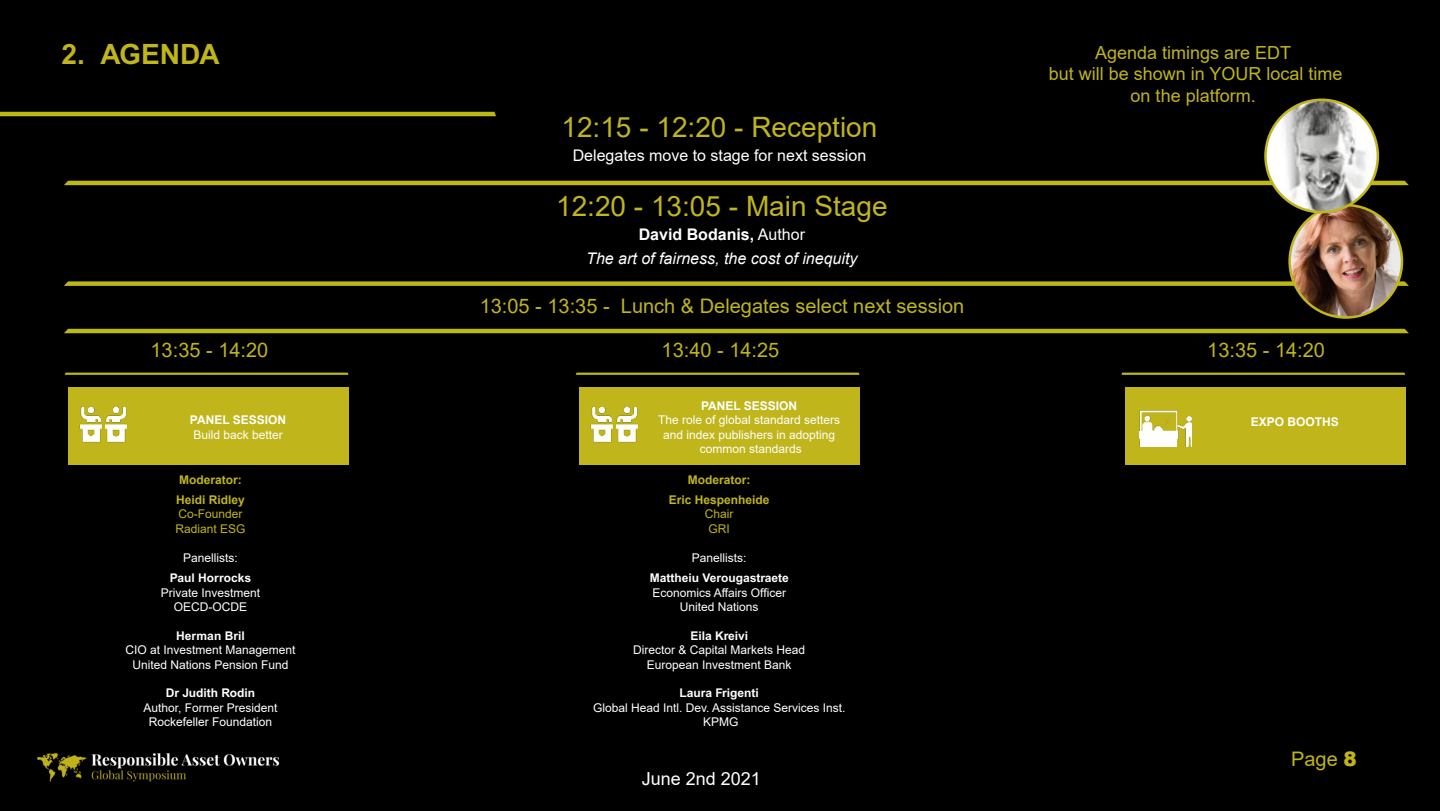
<style>
.page{position:relative;width:1440px;height:811px;background:#fff}
.page>*{position:absolute;margin:0;border:0;box-sizing:border-box;transform-origin:0 0}
.t1{font:28px "Arial";color:#c0b51b}
.t2{font:700 28px "Arial";color:#c0b51b}
.t3{font:20px "Arial";color:#c0b51b}
.t4{font:18px "Arial";color:#c0b51b}
.t5{font:18px "Arial";color:#fff}
.t6{font:16px "Arial";color:#fff}
.t7{font:italic 16px "Arial";color:#fff}
.t8{font:700 16px "Arial";color:#fff}
.t9{font:12px "Arial";color:#fff}
.t10{font:700 12px "Arial";color:#fff}
.t11{font:700 12px "Arial";color:#c0b51b}
.t12{font:700 12px "Arial";color:#fff}
.t13{font:12px "Arial";color:#c0b51b}
.s1{font-weight:400}
.s2{font-weight:900}
</style>
<div class="page">
<div style="left:0;top:0;width:1440px;height:810px;background:#000"></div>
<hr style="left:0;top:112px;width:496px;height:4px;background:#bdb814">
<svg style="left:576px;top:372px;width:284px;height:2px"></svg>
<svg style="left:65px;top:372px;width:284px;height:2px"></svg>
<svg style="left:1121px;top:372px;width:284px;height:2px"></svg>
<div style="left:579px;top:387px;width:281px;height:78px;background:#c0b51b"></div>
<div style="left:68px;top:387px;width:281px;height:78px;background:#c0b51b"></div>
<div style="left:1125px;top:387px;width:280px;height:78px;background:#c0b51b"></div>
<img style="left:590px;top:406px;width:48px;height:37px">
<img style="left:79px;top:406px;width:48px;height:37px">
<img style="left:1139px;top:410px;width:53px;height:36px">
<hr style="left:64px;top:181px;width:1345px;height:4px;background:#bdb814">
<svg style="left:64px;top:281px;width:1345px;height:5px;background:#a8a411"></svg>
<svg style="left:64px;top:328px;width:1345px;height:5px;background:#9e9a10"></svg>
<img style="left:37px;top:752px;width:243px;height:30px">
<img style="left:1290px;top:205px;width:112px;height:112px;border-radius:56px">
<div style="left:1288px;top:204px;width:115px;height:114px;border:3px solid #c0b51b;border-radius:50%"></div>
<img style="left:1266px;top:100px;width:112px;height:112px;border-radius:56px">
<div style="left:1264px;top:98px;width:115px;height:115px;border:3px solid #c0b51b;border-radius:50%"></div>
<p class="t2" style="left:62px;top:37px;width:160px">2. AGENDA</p>
<p class="t1" style="left:562px;top:107px;width:317px">12:15 - 12:20 - Reception</p>
<p class="t6" style="left:573px;top:144px;width:295px">Delegates move to stage for next session</p>
<p class="t1" style="left:556px;top:187px;width:333px">12:20 - 13:05 - Main Stage</p>
<p class="t8" style="left:639px;top:225px;width:168px">David Bodanis, <span class="s1">Author</span></p>
<p class="t7" style="left:586px;top:249px;width:273px">The art of fairness, the cost of inequity</p>
<p class="t3" style="left:480px;top:292px;width:486px">13:05 - 13:35 - Lunch &amp; Delegates select next session</p>
<p class="t4" style="left:1095px;top:40px;width:198px">Agenda timings are EDT</p>
<p class="t4" style="left:1049px;top:61px;width:295px">but will be shown in YOUR local time</p>
<p class="t4" style="left:1131px;top:83px;width:127px">on the platform.</p>
<p class="t3" style="left:151px;top:336px;width:119px">13:35 - 14:20</p>
<p class="t3" style="left:662px;top:336px;width:119px">13:40 - 14:25</p>
<p class="t3" style="left:1207px;top:336px;width:119px">13:35 - 14:20</p>
<p class="t12" style="left:190px;top:413px;width:98px">PANEL SESSION</p>
<p class="t9" style="left:193px;top:426px;width:91px">Build back better</p>
<p class="t11" style="left:179px;top:472px;width:64px">Moderator:</p>
<p class="t11" style="left:176px;top:493px;width:70px">Heidi Ridley</p>
<p class="t13" style="left:178px;top:506px;width:66px">Co-Founder</p>
<p class="t13" style="left:175px;top:520px;width:72px">Radiant ESG</p>
<p class="t9" style="left:183px;top:549px;width:56px">Panellists:</p>
<p class="t10" style="left:170px;top:570px;width:83px">Paul Horrocks</p>
<p class="t9" style="left:161px;top:584px;width:101px">Private Investment</p>
<p class="t9" style="left:174px;top:598px;width:75px">OECD-OCDE</p>
<p class="t10" style="left:176px;top:628px;width:70px">Herman Bril</p>
<p class="t9" style="left:125px;top:641px;width:172px">CIO at Investment Management</p>
<p class="t9" style="left:132px;top:656px;width:158px">United Nations Pension Fund</p>
<p class="t10" style="left:166px;top:686px;width:91px">Dr Judith Rodin</p>
<p class="t9" style="left:143px;top:699px;width:136px">Author, Former President</p>
<p class="t9" style="left:149px;top:713px;width:125px">Rockefeller Foundation</p>
<p class="t12" style="left:701px;top:399px;width:98px">PANEL SESSION</p>
<p class="t9" style="left:658px;top:411px;width:184px">The role of global standard setters</p>
<p class="t9" style="left:663px;top:426px;width:174px">and index publishers in adopting</p>
<p class="t9" style="left:700px;top:440px;width:104px">common standards</p>
<p class="t11" style="left:688px;top:472px;width:64px">Moderator:</p>
<p class="t11" style="left:669px;top:493px;width:102px">Eric Hespenheide</p>
<p class="t13" style="left:705px;top:506px;width:30px">Chair</p>
<p class="t13" style="left:709px;top:520px;width:23px">GRI</p>
<p class="t9" style="left:692px;top:549px;width:56px">Panellists:</p>
<p class="t10" style="left:650px;top:570px;width:141px">Mattheiu Verougastraete</p>
<p class="t9" style="left:652px;top:584px;width:135px">Economics Affairs Officer</p>
<p class="t9" style="left:680px;top:598px;width:80px">United Nations</p>
<p class="t10" style="left:690px;top:628px;width:59px">Eila Kreivi</p>
<p class="t9" style="left:633px;top:641px;width:174px">Director &amp; Capital Markets Head</p>
<p class="t9" style="left:647px;top:656px;width:146px">European Investment Bank</p>
<p class="t10" style="left:680px;top:686px;width:81px">Laura Frigenti</p>
<p class="t9" style="left:593px;top:699px;width:254px">Global Head Intl. Dev. Assistance Services Inst.</p>
<p class="t9" style="left:703px;top:713px;width:37px">KPMG</p>
<p class="t5" style="left:642px;top:765px;width:121px">June 2nd 2021</p>
<p class="t12" style="left:1251px;top:415px;width:90px">EXPO BOOTHS</p>
<p class="t3" style="left:1291px;top:744px;width:67px">Page <span class="s2">8</span></p>
</div>
